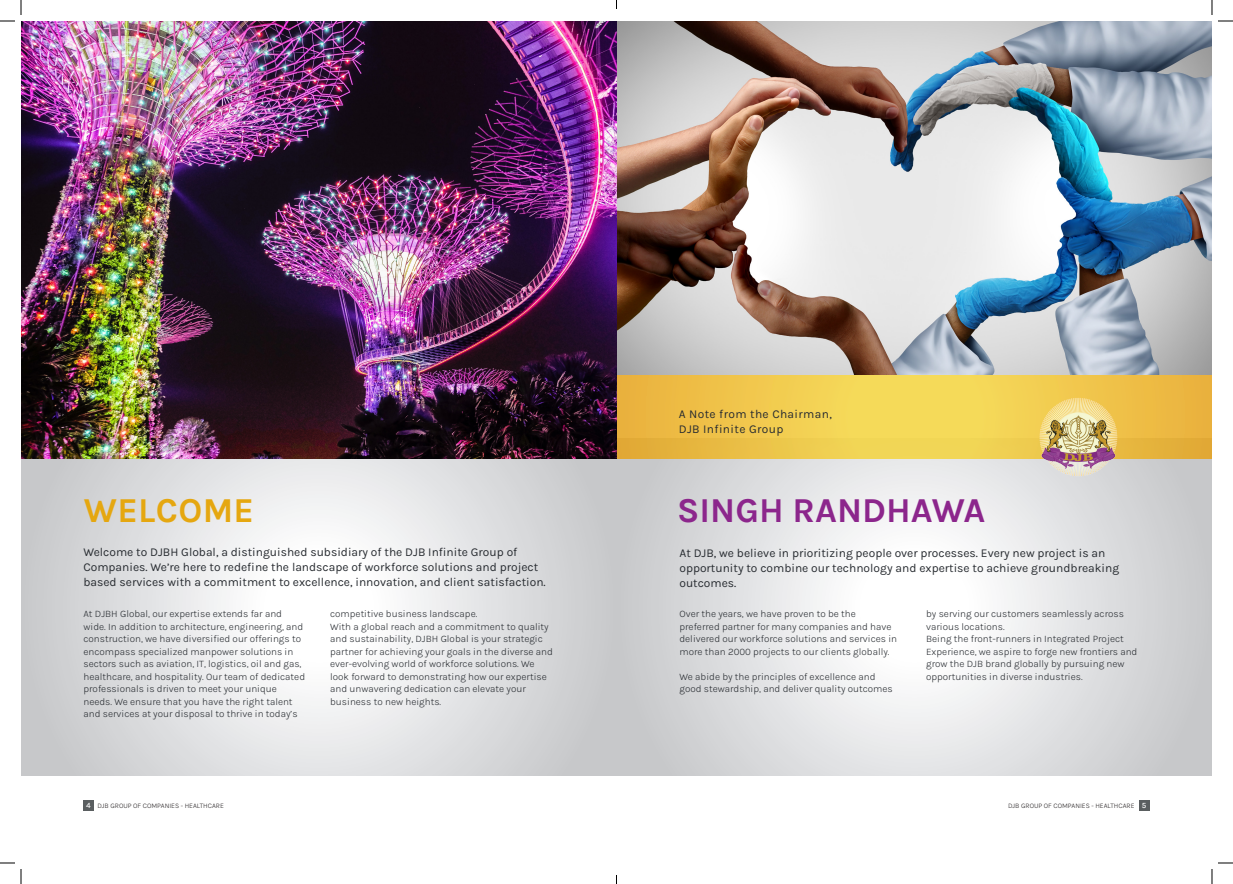
<style>
.page{position:relative;width:1233px;height:884px;background:#fff}
.page>*{position:absolute;margin:0;border:0;box-sizing:border-box;transform-origin:0 0}
.Paragraph_Title_1{font:700 35px "Karla";color:#8c268c}
.Paragraph_Title_1-2{font:700 35px "Karla";letter-spacing:.01em;color:#e5a710}
.Paragraph_Subtitle_Black_Regular{font:12px/15px "Karla";color:#282c31}
.Paragraph_Subtitle_Black_Regular-2{font:12px "Karla";letter-spacing:.03em;color:#282c31}
.Paragraph_Description_Black_Light{font:300 10px/12.5px "Karla";color:#282c31}
.t1{font:500 8px "Karla";color:#fff}
.t2{font:300 7px "Karla";color:#231f20}
</style>
<div class="page">
<svg style="left:616px;top:458px;width:595px;height:318px"></svg>
<svg style="left:616px;top:374px;width:596px;height:84px;background:#eec74e"></svg>
<svg style="left:21px;top:458px;width:595px;height:318px"></svg>
<img style="left:1038px;top:397px;width:80px;height:80px">
<div style="left:1139px;top:800px;width:10px;height:10px;background:#5a5e60"></div>
<div style="left:83px;top:800px;width:11px;height:10px;background:#5a5e60"></div>
<img style="left:616px;top:21px;width:596px;height:353px">
<img style="left:21px;top:21px;width:595px;height:437px">
<svg style="left:1218px;top:20px;width:15px;height:2px"></svg>
<svg style="left:1218px;top:862px;width:15px;height:2px"></svg>
<svg style="left:0;top:0;width:22px;height:22px"></svg>
<svg style="left:0;top:862px;width:22px;height:22px"></svg>
<svg style="left:1211px;top:0;width:1px;height:15px"></svg>
<svg style="left:1211px;top:869px;width:1px;height:15px"></svg>
<p class="Paragraph_Title_1-2" style="left:84px;top:487px;width:172px">WELCOME</p>
<p class="Paragraph_Subtitle_Black_Regular" style="left:83px;top:544px;width:464px">Welcome to DJBH Global, a distinguished subsidiary of the DJB Infinite Group of<br>Companies. We’re here to redefine the landscape of workforce solutions and project based services with a commitment to excellence, innovation, and client satisfaction.</p>
<p class="Paragraph_Description_Black_Light" style="left:83px;top:607px;width:223px">At DJBH Global, our expertise extends far and wide. In addition to architecture, engineering, and construction, we have diversified our offerings to encompass specialized manpower solutions in sectors such as aviation, IT, logistics, oil and gas, healthcare, and hospitality. Our team of dedicated professionals is driven to meet your unique needs. We ensure that you have the right talent and services at your disposal to thrive in today’s</p>
<p class="Paragraph_Description_Black_Light" style="left:330px;top:607px;width:149px">competitive business landscape.</p>
<p class="Paragraph_Description_Black_Light" style="left:330px;top:620px;width:224px">With a global reach and a commitment to quality and sustainability, DJBH Global is your strategic partner for achieving your goals in the diverse and ever-evolving world of workforce solutions. We look forward to demonstrating how our expertise and unwavering dedication can elevate your business to new heights.</p>
<p class="Paragraph_Subtitle_Black_Regular-2" style="left:678px;top:406px;width:155px">A Note from the Chairman,</p>
<p class="Paragraph_Subtitle_Black_Regular-2" style="left:678px;top:421px;width:106px">DJB Infinite Group</p>
<p class="Paragraph_Title_1" style="left:677px;top:487px;width:309px">SINGH RANDHAWA</p>
<p class="Paragraph_Subtitle_Black_Regular" style="left:679px;top:545px;width:441px">At DJB, we believe in prioritizing people over processes. Every new project is an opportunity to combine our technology and expertise to achieve groundbreaking outcomes.</p>
<p class="Paragraph_Description_Black_Light" style="left:679px;top:607px;width:219px">Over the years, we have proven to be the preferred partner for many companies and have delivered our workforce solutions and services in more than 2000 projects to our clients globally.</p>
<p class="Paragraph_Description_Black_Light" style="left:679px;top:670px;width:215px">We abide by the principles of excellence and good stewardship, and deliver quality outcomes</p>
<p class="Paragraph_Description_Black_Light" style="left:926px;top:607px;width:199px">by serving our customers seamlessly across various locations.</p>
<p class="Paragraph_Description_Black_Light" style="left:926px;top:632px;width:213px">Being the front-runners in Integrated Project Experience, we aspire to forge new frontiers and grow the DJB brand globally by pursuing new opportunities in diverse industries.</p>
<p class="t1" style="left:86px;top:800px;width:6px">4</p>
<p class="t2" style="left:97px;top:801px;width:128px">DJB GROUP OF COMPANIES - HEALTHCARE</p>
<p class="t2" style="left:1008px;top:801px;width:128px">DJB GROUP OF COMPANIES - HEALTHCARE</p>
<p class="t1" style="left:1141px;top:800px;width:6px">5</p>
</div>
